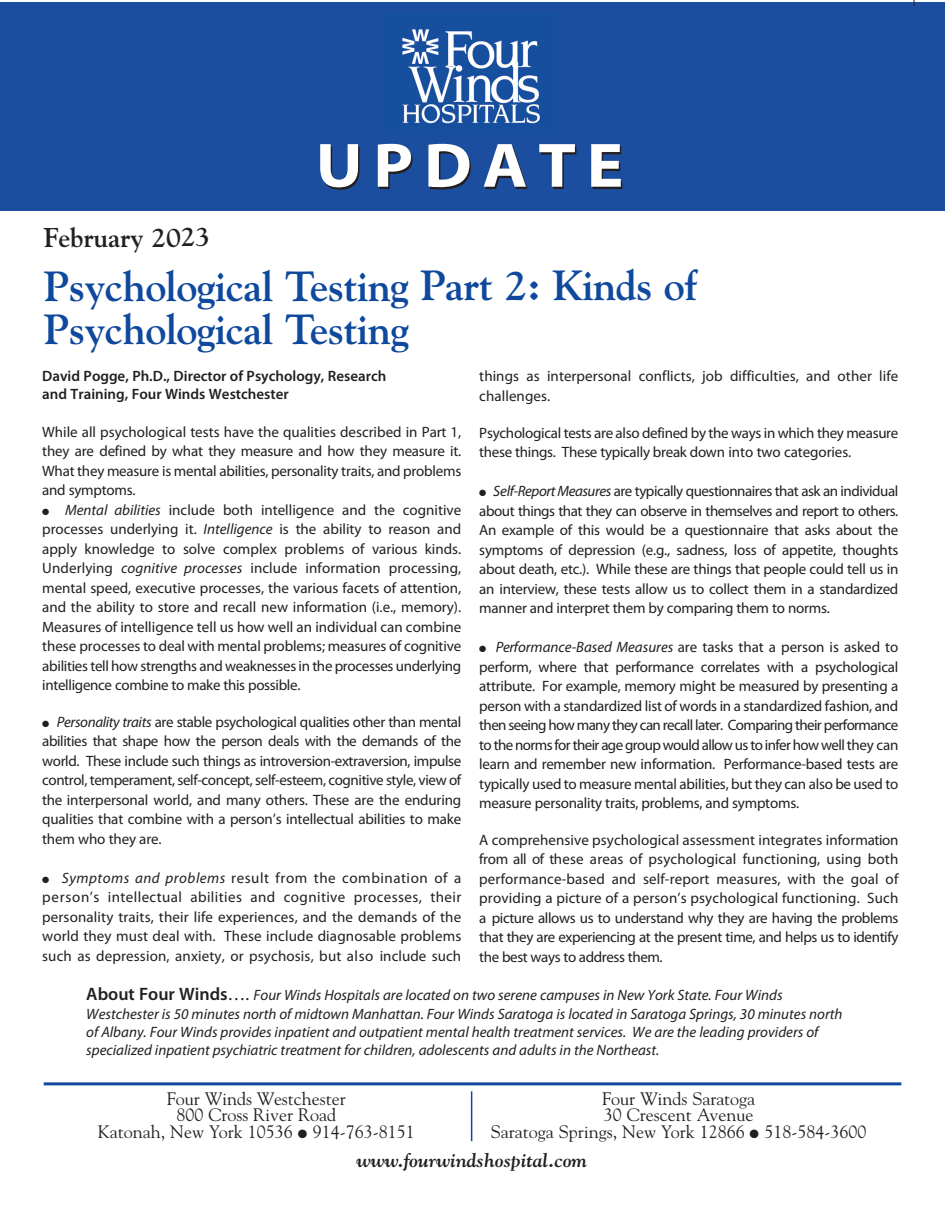
<style>
.page{position:relative;width:945px;height:1215px;background:#fff}
.page>*{position:absolute;margin:0;border:0;box-sizing:border-box;transform-origin:0 0}
.t1{font:700 63.15px "Myriad Pro";letter-spacing:.155em;color:#fff;scale:1.09 1}
.t2{font:700 42px/43.5px "Goudy";letter-spacing:-.015em;color:#0f499d}
.t3{font:700 27px "Goudy";letter-spacing:-.015em;color:#231f20}
.t4{font:italic 700 19.5px "Goudy";color:#231f20}
.t5{font:18px/16.2px "Goudy";color:#231f20;text-align:center}
.t6{font:15px/19.5px "Myriad Pro";letter-spacing:-.015em;color:#231f20;text-align:justify}
.t7{font:italic 15px/18.5px "Myriad Pro";color:#231f20}
.t8{font:600 15px/18px "Myriad Pro";color:#231f20}
.t9{font:15px/19.5px "Myriad Pro";letter-spacing:.005em;color:#231f20}
.s1{font-style:italic}
.s2{font-weight:600;font-style:normal;font-size:18px}
.s3{font-style:normal;font-size:18px}
</style>
<div class="page">
<div style="left:0;top:2px;width:945px;height:208px;background:#1c4e9f"></div>
<img style="left:402px;top:29px;width:138px;height:95px">
<hr style="left:44px;top:1082px;width:857px;height:3px;background:#0f499d">
<hr style="left:471px;top:1091px;width:1px;height:50px;background:#0f499d">
<h1 class="t1" style="left:316px;top:142px;width:284px">UPDATE</h1>
<h3 class="t3" style="left:44px;top:222px;width:168px">February 2023</h3>
<h2 class="t2" style="left:44px;top:264px;width:656px">Psychological Testing Part 2: Kinds of<br>Psychological Testing</h2>
<p class="t8" style="left:42px;top:368px;width:346px">David Pogge, Ph.D., Director of Psychology, Research and Training, Four Winds Westchester</p>
<p class="t6" style="left:42px;top:423px;width:421px">While all psychological tests have the qualities described in Part 1, they are defined by what they measure and how they measure it.<br>What they measure is mental abilities, personality traits, and problems and symptoms.</p>
<p class="t6" style="left:42px;top:501px;width:421px">● <span class="s1">Mental abilities</span> include both intelligence and the cognitive processes underlying it. <span class="s1">Intelligence</span> is the ability to reason and apply knowledge to solve complex problems of various kinds.<br>Underlying <span class="s1">cognitive processes</span> include information processing, mental speed, executive processes, the various facets of attention, and the ability to store and recall new information (i.e., memory).<br>Measures of intelligence tell us how well an individual can combine these processes to deal with mental problems; measures of cognitive abilities tell how strengths and weaknesses in the processes underlying intelligence combine to make this possible.</p>
<p class="t6" style="left:42px;top:713px;width:421px">● <span class="s1">Personality traits</span> are stable psychological qualities other than mental abilities that shape how the person deals with the demands of the world. These include such things as introversion-extraversion, impulse control, temperament, self-concept, self-esteem, cognitive style, view of the interpersonal world, and many others. These are the enduring qualities that combine with a person’s intellectual abilities to make them who they are.</p>
<p class="t6" style="left:42px;top:869px;width:421px">● <span class="s1">Symptoms and problems</span> result from the combination of a person’s intellectual abilities and cognitive processes, their personality traits, their life experiences, and the demands of the world they must deal with. These include diagnosable problems such as depression, anxiety, or psychosis, but also include such</p>
<p class="t9" style="left:479px;top:368px;width:421px">things as interpersonal conflicts, job difficulties, and other life challenges.</p>
<p class="t6" style="left:479px;top:424px;width:421px">Psychological tests are also defined by the ways in which they measure these things. These typically break down into two categories.</p>
<p class="t6" style="left:479px;top:483px;width:421px">● <span class="s1">Self-Report Measures</span> are typically questionnaires that ask an individual about things that they can observe in themselves and report to others.<br>An example of this would be a questionnaire that asks about the symptoms of depression (e.g., sadness, loss of appetite, thoughts about death, etc.). While these are things that people could tell us in an interview, these tests allow us to collect them in a standardized manner and interpret them by comparing them to norms.</p>
<p class="t6" style="left:479px;top:639px;width:421px">● <span class="s1">Performance-Based Measures</span> are tasks that a person is asked to perform, where that performance correlates with a psychological attribute. For example, memory might be measured by presenting a person with a standardized list of words in a standardized fashion, and then seeing how many they can recall later. Comparing their performance to the norms for their age group would allow us to infer how well they can learn and remember new information. Performance-based tests are typically used to measure mental abilities, but they can also be used to measure personality traits, problems, and symptoms.</p>
<p class="t6" style="left:479px;top:831px;width:421px">A comprehensive psychological assessment integrates information from all of these areas of psychological functioning, using both performance-based and self-report measures, with the goal of providing a picture of a person’s psychological functioning. Such a picture allows us to understand why they are having the problems that they are experiencing at the present time, and helps us to identify the best ways to address them.</p>
<p class="t7" style="left:86px;top:987px;width:758px"><span class="s2">About Four Winds</span><span class="s3">….</span> Four Winds Hospitals are located on two serene campuses in New York State. Four Winds Westchester is 50 minutes north of midtown Manhattan. Four Winds Saratoga is located in Saratoga Springs, 30 minutes north of Albany. Four Winds provides inpatient and outpatient mental health treatment services. We are the leading providers of specialized inpatient psychiatric treatment for children, adolescents and adults in the Northeast.</p>
<p class="t5" style="left:98px;top:1091px;width:318px">Four Winds Westchester<br>800 Cross River Road<br>Katonah, New York 10536 ● 914-763-8151</p>
<h3 class="t4" style="left:357px;top:1149px;width:232px">www.fourwindshospital.com</h3>
<p class="t5" style="left:491px;top:1091px;width:377px">Four Winds Saratoga<br>30 Crescent Avenue<br>Saratoga Springs, New York 12866 ● 518-584-3600</p>
</div>
